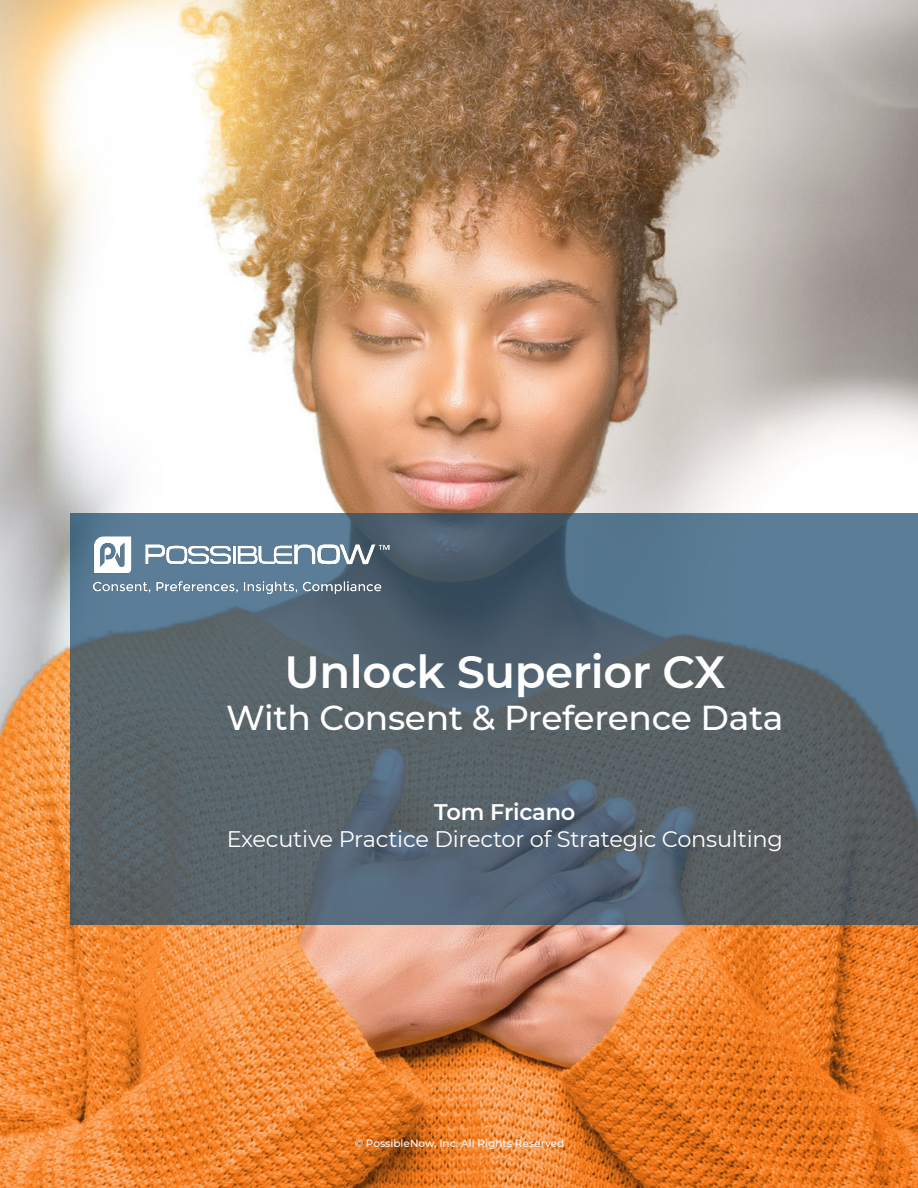
<style>
.page{position:relative;width:918px;height:1188px;background:#fff}
.page>*{position:absolute;margin:0;border:0;box-sizing:border-box;transform-origin:0 0}
.t1{font:600 45px "Montserrat";letter-spacing:-.01em;color:#fff}
.t2{font:500 34.5px "Montserrat";letter-spacing:-.01em;color:#fff}
.t3{font:22.5px/27px "Montserrat";letter-spacing:-.01em;color:#fff;text-align:center}
.t4{font:500 10.5px "Montserrat";color:#f6f7f9}
.s1{font-weight:600}
</style>
<div class="page">
<img style="left:0;top:1px;width:918px;height:1187px">
<svg style="left:70px;top:513px;width:848px;height:411px"></svg>
<img style="left:94px;top:536px;width:295px;height:58px">
<p class="t1" style="left:285px;top:640px;width:442px">Unlock Superior CX</p>
<p class="t2" style="left:226px;top:693px;width:559px">With Consent &amp; Preference Data</p>
<p class="t3" style="left:227px;top:798px;width:558px"><span class="s1">Tom Fricano<br></span>Executive Practice Director of Strategic Consulting</p>
<p class="t4" style="left:355px;top:1136px;width:211px">© PossibleNow, Inc. All Rights Reserved</p>
</div>
